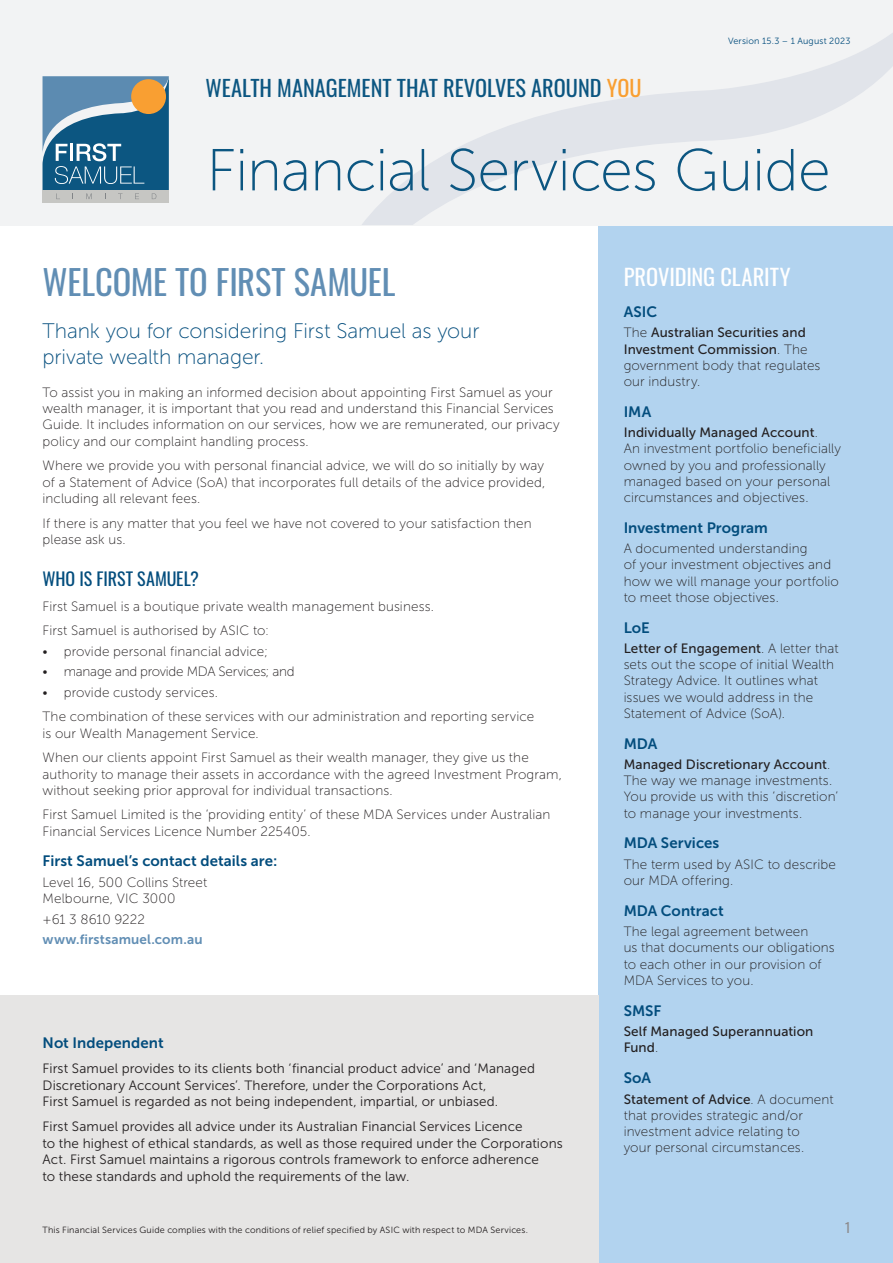
<style>
.page{position:relative;width:893px;height:1263px;background:#fff}
.page>*{position:absolute;margin:0;border:0;box-sizing:border-box;transform-origin:0 0}
.t1{font:59.1px "Museo Sans 100";letter-spacing:-.015em;color:#0c5681}
.t2{font:34.5px "Oswald";color:#618eb4}
.t3{font:22.5px "Oswald";letter-spacing:-.005em;color:#fff}
.t4{font:22.35px "Oswald";color:#0c5681}
.t5{font:21px/25.5px "Museo Sans 100";letter-spacing:-.005em;color:#034d7d}
.t6{font:18px "Oswald";color:#034d7d}
.t7{font:15px "Museo Sans 700";letter-spacing:.005em;color:#034d7d}
.t8{font:13.5px/16.2px "Museo Sans 100";letter-spacing:.01em;color:#231f20}
.t9{font:13.5px/16.5px "Museo Sans 300";letter-spacing:.01em;color:#231f20}
.t10{font:13.5px/16.2px "Museo Sans 500";letter-spacing:.01em;color:#231f20}
.t11{font:13.5px "Museo Sans 100";letter-spacing:-.02em;color:#231f20}
.t12{font:13.5px "Museo Sans 700";letter-spacing:.01em;color:#618eb4}
.t13{font:13.5px "Museo Sans 100";letter-spacing:-.01em;color:#231f20}
.t14{font:13.5px "Oswald";color:#8c8b8e}
.t15{font:9px "Museo Sans 300";letter-spacing:.02em;color:#231f20}
.t16{font:9px "Museo Sans 300";letter-spacing:.025em;color:#034d7d}
.s1{color:#f99f32}
.s2{font-family:"Museo Sans 100"}
</style>
<div class="page">
<div style="left:598px;top:225px;width:295px;height:1038px;background:#b2d3ef"></div>
<div style="left:0;top:995px;width:598px;height:268px;background:#e6e5e4"></div>
<div style="left:0;top:0;width:893px;height:225px;background:#f2f3f4"></div>
<svg style="left:362px;top:33px;width:531px;height:192px"></svg>
<div style="left:43px;top:190px;width:126px;height:13px;background:#c6c6c3"></div>
<svg style="left:43px;top:76px;width:126px;height:123px;background:#548099"></svg>
<h3 class="t4" style="left:206px;top:68px;width:437px">WEALTH MANAGEMENT THAT REVOLVES AROUND <span class="s1">YOU</span></h3>
<p class="t16" style="left:728px;top:36px;width:124px">Version 15.3 – 1 August 2023</p>
<h1 class="t1" style="left:206px;top:139px;width:626px">Financial Services Guide</h1>
<h2 class="t2" style="left:43px;top:251px;width:355px">WELCOME TO FIRST SAMUEL</h2>
<h3 class="t5" style="left:43px;top:319px;width:438px">Thank you for considering First Samuel as your private wealth manager.</h3>
<p class="t8" style="left:43px;top:384px;width:519px">To assist you in making an informed decision about appointing First Samuel as your wealth manager, it is important that you read and understand this Financial Services Guide. It includes information on our services, how we are remunerated, our privacy policy and our complaint handling process.</p>
<p class="t8" style="left:43px;top:458px;width:504px;text-align:justify">Where we provide you with personal financial advice, we will do so initially by way of a Statement of Advice (SoA) that incorporates full details of the advice provided, including all relevant fees.</p>
<p class="t8" style="left:43px;top:515px;width:491px">If there is any matter that you feel we have not covered to your satisfaction then please ask us.</p>
<h3 class="t6" style="left:43px;top:563px;width:158px">WHO IS FIRST SAMUEL?</h3>
<p class="t8" style="left:43px;top:594px;width:393px;line-height:24.8px">First Samuel is a boutique private wealth management business.<br>First Samuel is authorised by ASIC to:</p>
<p class="t8" style="left:43px;top:643px;width:227px">• provide personal financial advice;</p>
<p class="t11" style="left:43px;top:664px;width:254px">• manage and provide MDA Services; and</p>
<p class="t8" style="left:43px;top:680px;width:493px;line-height:24.8px">• provide custody services.<br>The combination of these services with our administration and reporting service</p>
<p class="t8" style="left:43px;top:721px;width:488px;line-height:24.8px">is our Wealth Management Service.<br>When our clients appoint First Samuel as their wealth manager, they give us the</p>
<p class="t8" style="left:43px;top:766px;width:521px">authority to manage their assets in accordance with the agreed Investment Program, without seeking prior approval for individual transactions.</p>
<p class="t8" style="left:43px;top:807px;width:509px">First Samuel Limited is the ‘providing entity’ of these MDA Services under Australian<br>Financial Services Licence Number 225405.</p>
<p class="t7" style="left:43px;top:853px;width:236px">First Samuel’s contact details are:</p>
<p class="t8" style="left:43px;top:874px;width:166px">Level 16, 500 Collins Street<br>Melbourne, VIC 3000</p>
<p class="t13" style="left:43px;top:912px;width:104px">+61 3 8610 9222</p>
<p class="t12" style="left:43px;top:932px;width:162px">www.firstsamuel.com.au</p>
<p class="t7" style="left:43px;top:1035px;width:123px">Not Independent</p>
<p class="t9" style="left:43px;top:1060px;width:494px">First Samuel provides to its clients both ‘financial product advice’ and ‘Managed<br>Discretionary Account Services’. Therefore, under the Corporations Act,<br>First Samuel is regarded as not being independent, impartial, or unbiased.</p>
<p class="t9" style="left:43px;top:1118px;width:522px">First Samuel provides all advice under its Australian Financial Services Licence<br>to the highest of ethical standards, as well as those required under the Corporations Act. First Samuel maintains a rigorous controls framework to enforce adherence<br>to these standards and uphold the requirements of the law.</p>
<p class="t15" style="left:43px;top:1225px;width:487px">This Financial Services Guide complies with the conditions of relief specified by ASIC with respect to MDA Services.</p>
<h3 class="t3" style="left:624px;top:257px;width:169px">PROVIDING CLARITY</h3>
<p class="t7" style="left:624px;top:303px;width:35px">ASIC</p>
<p class="t10" style="left:624px;top:325px;width:186px"><span class="s2">The</span> Australian Securities and<br>Investment Commission<span class="s2">. The</span></p>
<p class="t8" style="left:624px;top:357px;width:198px">government body that regulates our industry.</p>
<p class="t7" style="left:624px;top:403px;width:29px">IMA</p>
<p class="t10" style="left:624px;top:424px;width:196px">Individually Managed Account<span class="s2">.</span></p>
<p class="t8" style="left:624px;top:441px;width:219px">An investment portfolio beneficially owned by you and professionally managed based on your personal circumstances and objectives.</p>
<p class="t7" style="left:624px;top:519px;width:146px">Investment Program</p>
<p class="t8" style="left:624px;top:541px;width:217px">A documented understanding<br>of your investment objectives and how we will manage your portfolio to meet those objectives.</p>
<p class="t7" style="left:624px;top:619px;width:28px">LoE</p>
<p class="t10" style="left:624px;top:640px;width:217px">Letter of Engagement<span class="s2">. A letter that</span></p>
<p class="t8" style="left:624px;top:657px;width:212px">sets out the scope of initial Wealth<br>Strategy Advice. It outlines what issues we would address in the<br>Statement of Advice (SoA).</p>
<p class="t7" style="left:624px;top:735px;width:35px">MDA</p>
<p class="t10" style="left:624px;top:756px;width:208px">Managed Discretionary Account<span class="s2">.</span></p>
<p class="t8" style="left:624px;top:773px;width:216px">The way we manage investments.<br>You provide us with this ‘discretion’ to manage your investments.</p>
<p class="t7" style="left:624px;top:835px;width:97px">MDA Services</p>
<p class="t8" style="left:624px;top:856px;width:214px">The term used by ASIC to describe our MDA offering.</p>
<p class="t7" style="left:624px;top:902px;width:102px">MDA Contract</p>
<p class="t8" style="left:624px;top:924px;width:213px">The legal agreement between<br>us that documents our obligations to each other in our provision of<br>MDA Services to you.</p>
<p class="t7" style="left:624px;top:1002px;width:39px">SMSF</p>
<p class="t10" style="left:624px;top:1023px;width:191px">Self Managed Superannuation<br>Fund<span class="s2">.</span></p>
<p class="t7" style="left:624px;top:1069px;width:29px">SoA</p>
<p class="t10" style="left:624px;top:1091px;width:211px">Statement of Advice<span class="s2">. A document</span></p>
<p class="t8" style="left:624px;top:1107px;width:182px">that provides strategic and/or investment advice relating to your personal circumstances.</p>
<p class="t14" style="left:845px;top:1216px;width:7px">1</p>
</div>
